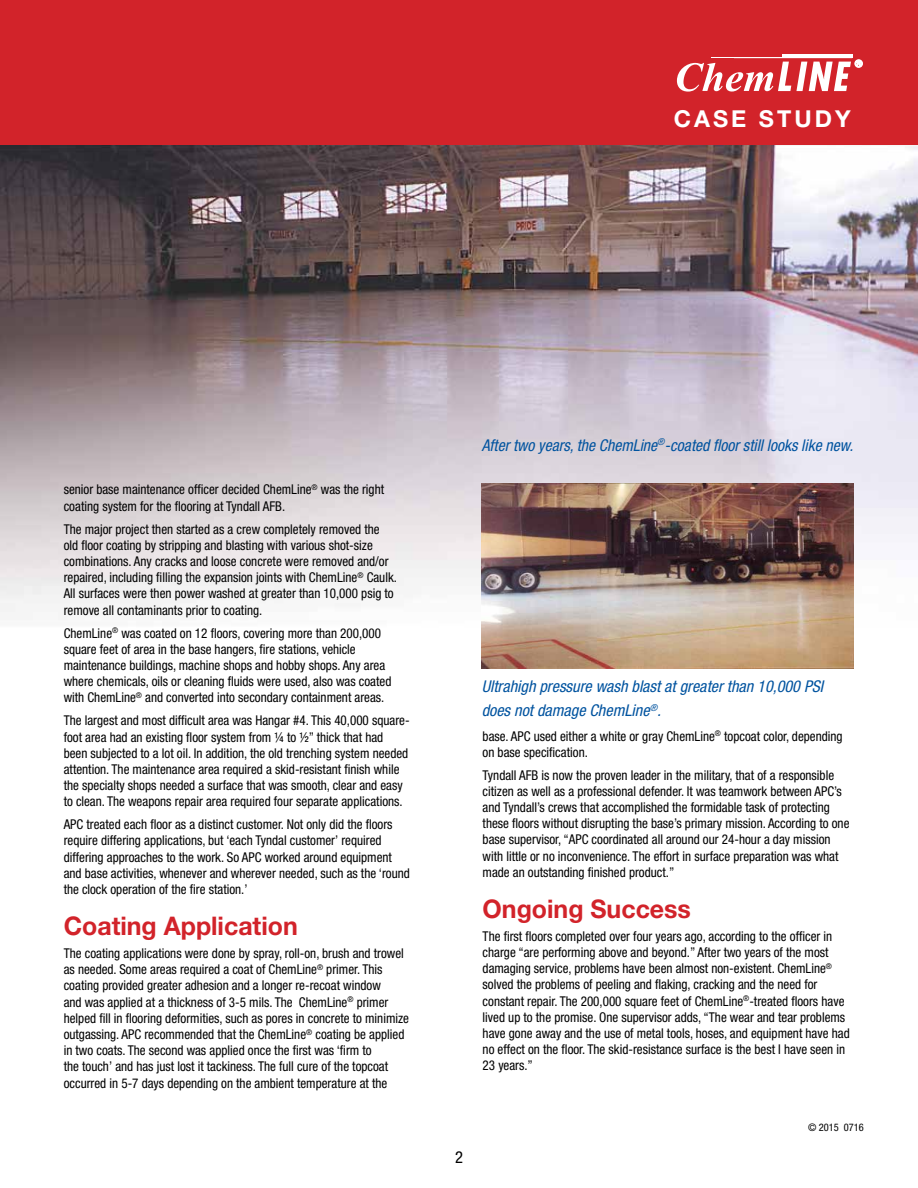
<style>
.page{position:relative;width:918px;height:1188px;background:#fff}
.page>*{position:absolute;margin:0;border:0;box-sizing:border-box;transform-origin:0 0}
.t1{font:700 25.65px "Helvetica Neue LT Std";color:#d2232a}
.t2{font:700 23.4px "Helvetica Neue LT Std";letter-spacing:.13em;color:#fff}
.t3{font:condensed 16.5px "Helvetica Neue LT Std";color:#000}
.t4{font:italic condensed 16.2px/24px "Helvetica Neue LT Std";color:#00539f}
.t5{font:condensed 13.5px/16.2px "Helvetica Neue LTCE";color:#000}
.t6{font:condensed 10.5px "Helvetica Neue LT Std";color:#000}
</style>
<div class="page">
<img style="left:0;top:145px;width:918px;height:482px">
<div style="left:0;top:0;width:918px;height:145px;background:#d2232a"></div>
<svg style="left:677px;top:59px;width:186px;height:33px"></svg>
<div style="left:711px;top:57px;width:141px;height:1px;border:1px solid #fff"></div>
<div style="left:782px;top:54px;width:70px;height:4px;border:1px solid #fff"></div>
<img style="left:482px;top:484px;width:372px;height:185px">
<h2 class="t2" style="left:674px;top:104px;width:178px">CASE STUDY</h2>
<p class="t5" style="left:64px;top:482px;width:322px">senior base maintenance officer decided ChemLine<sup>®</sup> was the right coating system for the flooring at Tyndall AFB.</p>
<p class="t5" style="left:64px;top:521px;width:335px">The major project then started as a crew completely removed the old floor coating by stripping and blasting with various shot-size combinations. Any cracks and loose concrete were removed and/or repaired, including filling the expansion joints with ChemLine<sup>®</sup> Caulk.<br>All surfaces were then power washed at greater than 10,000 psig to remove all contaminants prior to coating.</p>
<p class="t5" style="left:64px;top:625px;width:329px">ChemLine<sup>®</sup> was coated on 12 floors, covering more than 200,000 square feet of area in the base hangers, fire stations, vehicle maintenance buildings, machine shops and hobby shops. Any area where chemicals, oils or cleaning fluids were used, also was coated with ChemLine<sup>®</sup> and converted into secondary containment areas.</p>
<p class="t5" style="left:64px;top:712px;width:347px">The largest and most difficult area was Hangar #4. This 40,000 square&shy;foot area had an existing floor system from ¼ to ½” thick that had been subjected to a lot oil. In addition, the old trenching system needed attention. The maintenance area required a skid-resistant finish while the specialty shops needed a surface that was smooth, clear and easy to clean. The weapons repair area required four separate applications.</p>
<p class="t5" style="left:64px;top:816px;width:348px">APC treated each floor as a distinct customer. Not only did the floors require differing applications, but ‘each Tyndal customer’ required differing approaches to the work. So APC worked around equipment and base activities, whenever and wherever needed, such as the ‘round the clock operation of the fire station.’</p>
<h1 class="t1" style="left:64px;top:910px;width:236px">Coating Application</h1>
<p class="t5" style="left:64px;top:945px;width:347px">The coating applications were done by spray, roll-on, brush and trowel as needed. Some areas required a coat of ChemLine<sup>®</sup> primer. This coating provided greater adhesion and a longer re-recoat window<br>and was applied at a thickness of 3-5 mils. The ChemLine<sup>®</sup> primer helped fill in flooring deformities, such as pores in concrete to minimize outgassing. APC recommended that the ChemLine<sup>®</sup> coating be applied in two coats. The second was applied once the first was ‘firm to<br>the touch’ and has just lost it tackiness. The full cure of the topcoat occurred in 5-7 days depending on the ambient temperature at the</p>
<p class="t4" style="left:482px;top:433px;width:373px">After two years, the ChemLine<sup>®</sup>-coated floor still looks like new.</p>
<p class="t3" style="left:455px;top:1148px;width:9px">2</p>
<p class="t4" style="left:482px;top:675px;width:343px">Ultrahigh pressure wash blast at greater than 10,000 PSI does not damage ChemLine<sup>®</sup>.</p>
<p class="t5" style="left:483px;top:728px;width:362px">base. APC used either a white or gray ChemLine<sup>®</sup> topcoat color, depending on base specification.</p>
<p class="t5" style="left:483px;top:767px;width:368px">Tyndall AFB is now the proven leader in the military, that of a responsible citizen as well as a professional defender. It was teamwork between APC’s and Tyndall’s crews that accomplished the formidable task of protecting these floors without disrupting the base’s primary mission. According to one base supervisor, “APC coordinated all around our 24-hour a day mission with little or no inconvenience. The effort in surface preparation was what made an outstanding finished product.”</p>
<h1 class="t1" style="left:483px;top:893px;width:210px">Ongoing Success</h1>
<p class="t5" style="left:483px;top:928px;width:369px">The first floors completed over four years ago, according to the officer in charge “are performing above and beyond.” After two years of the most damaging service, problems have been almost non-existent. ChemLine<sup>® </sup>solved the problems of peeling and flaking, cracking and the need for constant repair. The 200,000 square feet of ChemLine<sup>®</sup>-treated floors have lived up to the promise. One supervisor adds, “The wear and tear problems have gone away and the use of metal tools, hoses, and equipment have had no effect on the floor. The skid-resistance surface is the best I have seen in 23 years.”</p>
<p class="t6" style="left:808px;top:1121px;width:57px">© 2015 0716</p>
</div>
